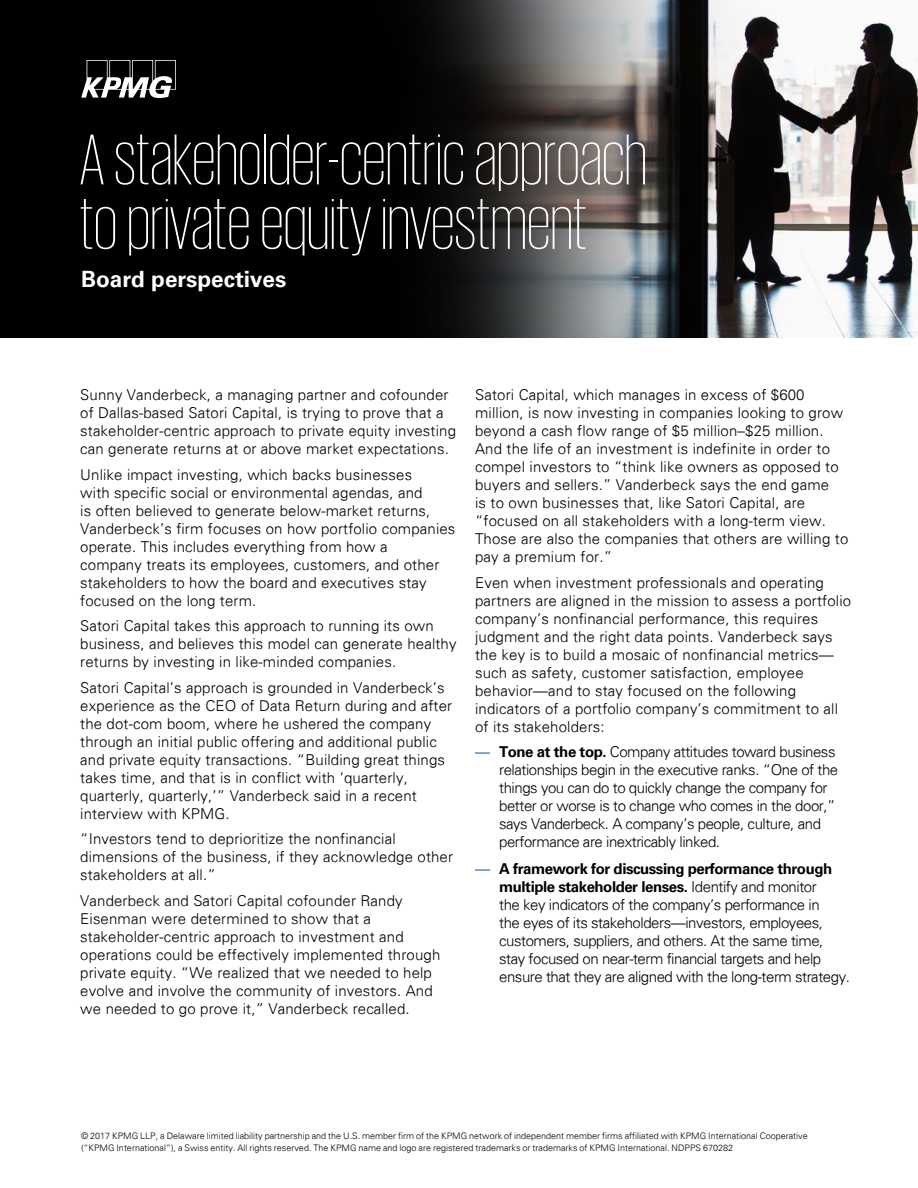
<style>
.page{position:relative;width:918px;height:1188px;background:#fff}
.page>*{position:absolute;margin:0;border:0;box-sizing:border-box;transform-origin:0 0}
.Title_60pt{font:200 73.5px/64.5px "KPMG";color:#fff}
.Cover_Subhead_Bold{font:700 22.5px "Univers 65";color:#fff}
.Bodycopy_10pt{font:300 15px/18px "Univers 45";letter-spacing:.01em;color:#000}
.Bodycopy_10pt-2{font:300 15px/18px "Univers 45";letter-spacing:-.03em;color:#000}
.Legal_6pt{font:300 9px/12px "Univers 45";color:#000}
.s1{color:#004e98}
.s2{font-family:"Univers 65";font-weight:700}
</style>
<div class="page">
<img style="left:0;top:0;width:918px;height:338px">
<svg style="left:81px;top:60px;width:95px;height:38px"></svg>
<h2 class="Title_60pt" style="left:80px;top:126px;width:569px">A stakeholder-centric approach to private equity investment</h2>
<h2 class="Cover_Subhead_Bold" style="left:81px;top:266px;width:207px">Board perspectives</h2>
<h2 class="Bodycopy_10pt" style="left:80px;top:386px;width:377px">Sunny Vanderbeck, a managing partner and cofounder of Dallas-based Satori Capital, is trying to prove that a stakeholder-centric approach to private equity investing can generate returns at or above market expectations.</h2>
<h2 class="Bodycopy_10pt" style="left:80px;top:465px;width:377px">Unlike impact investing, which backs businesses<br>with specific social or environmental agendas, and<br>is often believed to generate below-market returns, Vanderbeck’s firm focuses on how portfolio companies operate. This includes everything from how a<br>company treats its employees, customers, and other stakeholders to how the board and executives stay focused on the long term.</h2>
<h2 class="Bodycopy_10pt" style="left:80px;top:617px;width:378px">Satori Capital takes this approach to running its own business, and believes this model can generate healthy returns by investing in like-minded companies.</h2>
<h2 class="Bodycopy_10pt" style="left:80px;top:678px;width:374px">Satori Capital’s approach is grounded in Vanderbeck’s experience as the CEO of Data Return during and after the dot-com boom, where he ushered the company through an initial public offering and additional public and private equity transactions. “Building great things takes time, and that is in conflict with ‘quarterly, quarterly, quarterly,’” Vanderbeck said in a recent interview with KPMG.</h2>
<h2 class="Bodycopy_10pt" style="left:80px;top:830px;width:374px">“Investors tend to deprioritize the nonfinancial dimensions of the business, if they acknowledge other stakeholders at all.”</h2>
<h2 class="Bodycopy_10pt" style="left:80px;top:891px;width:362px">Vanderbeck and Satori Capital cofounder Randy Eisenman were determined to show that a stakeholder-centric approach to investment and operations could be effectively implemented through private equity. “We realized that we needed to help evolve and involve the community of investors. And we needed to go prove it,” Vanderbeck recalled.</h2>
<h2 class="Bodycopy_10pt" style="left:475px;top:386px;width:375px">Satori Capital, which manages in excess of $600 million, is now investing in companies looking to grow beyond a cash flow range of $5 million–$25 million.<br>And the life of an investment is indefinite in order to compel investors to “think like owners as opposed to buyers and sellers.” Vanderbeck says the end game<br>is to own businesses that, like Satori Capital, are “focused on all stakeholders with a long-term view.<br>Those are also the companies that others are willing to pay a premium for.”</h2>
<h2 class="Bodycopy_10pt" style="left:475px;top:573px;width:377px">Even when investment professionals and operating partners are aligned in the mission to assess a portfolio company’s nonfinancial performance, this requires judgment and the right data points. Vanderbeck says the key is to build a mosaic of nonfinancial metrics— such as safety, customer satisfaction, employee behavior—and to stay focused on the following indicators of a portfolio company’s commitment to all of its stakeholders:</h2>
<p class="Bodycopy_10pt-2" style="left:499px;top:743px;width:341px;text-indent:-24px"><span class="s1">—</span> <span class="s2">Tone at the top.</span> Company attitudes toward business relationships begin in the executive ranks. “One of the things you can do to quickly change the company for better or worse is to change who comes in the door,” says Vanderbeck. A company’s people, culture, and performance are inextricably linked.</p>
<p class="Bodycopy_10pt-2" style="left:499px;top:860px;width:352px;text-indent:-24px"><span class="s1">—</span> <span class="s2">A framework for discussing performance through multiple stakeholder lenses.</span> Identify and monitor<br>the key indicators of the company’s performance in<br>the eyes of its stakeholders—investors, employees, customers, suppliers, and others. At the same time, stay focused on near-term financial targets and help ensure that they are aligned with the long-term strategy.</p>
<h3 class="Legal_6pt" style="left:81px;top:1129px;width:728px">© 2017 KPMG LLP, a Delaware limited liability partnership and the U.S. member firm of the KPMG network of independent member firms affiliated with KPMG International Cooperative (“KPMG International”), a Swiss entity. All rights reserved. The KPMG name and logo are registered trademarks or trademarks of KPMG International. NDPPS 670282</h3>
</div>
